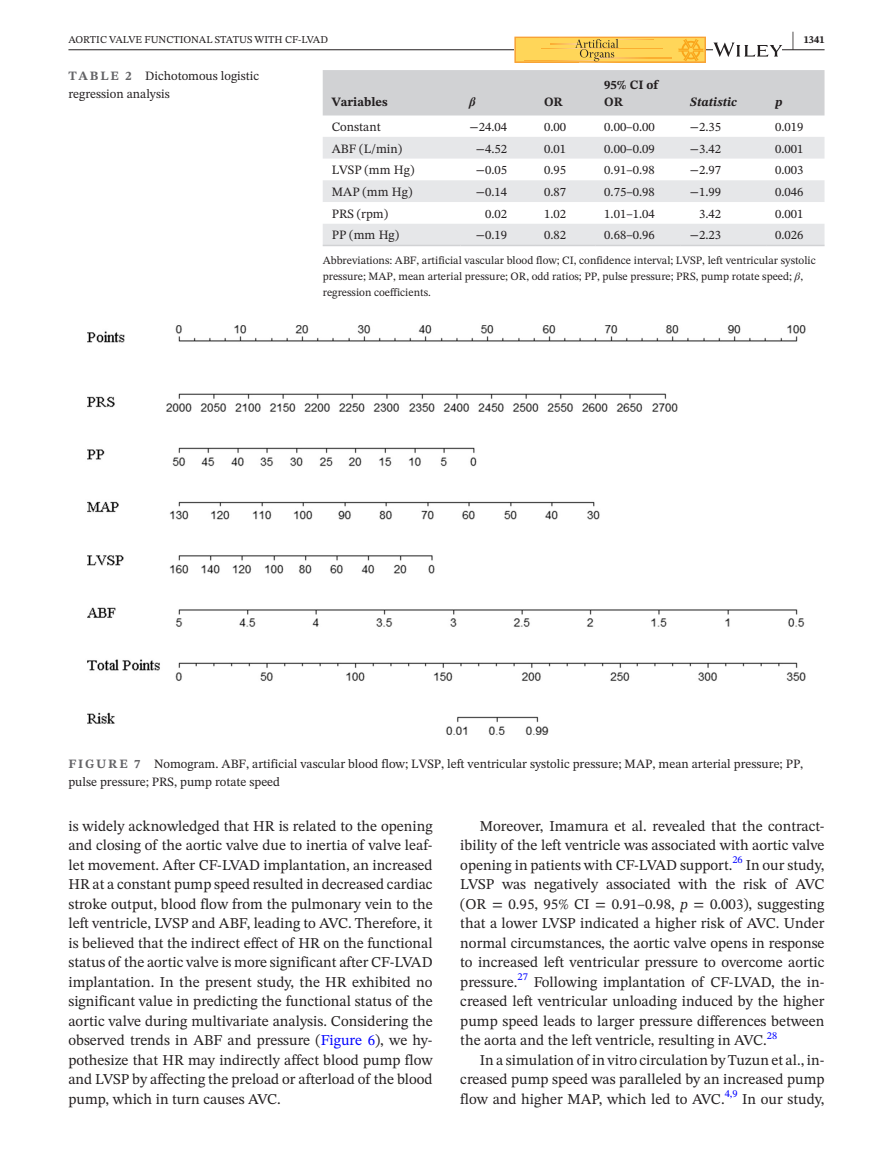
<style>
.page{position:relative;width:893px;height:1174px;background:#fff}
.page>*{position:absolute;margin:0;border:0;box-sizing:border-box;transform-origin:0 0}
.t1{font:700 21px "STIX Two Text";color:#231f20;scale:.42 1}
.t2{font:15px/19.5px "STIX Two Text";color:#231f20;text-align:justify}
.t3{font:12.75px/18px "STIX Two Text";color:#231f20}
.t4{font:700 12.75px/17.2px "STIX Two Text";color:#231f20}
.t5{font:italic 700 12.75px "STIX Two Text";color:#231f20}
.t6{font:italic 700 12.75px "STIX";color:#231f20}
.t7{font:11.25px/15.8px "STIX Two Text";color:#231f20}
.t8{font:10.5px "STIX Two Text";color:#231f20}
.t9{font:10.5px "STIX Two Text";color:#00f}
.t10{font:700 10.5px "STIX Two Text";color:#231f20}
.s1{font-weight:700;color:#636366}
.s2{font-family:"STIX";font-style:italic}
.s3{color:#00f}
.s4{font-style:italic}
</style>
<div class="page">
<hr style="left:68px;top:49px;width:756px;height:1px;background:#231f20">
<div style="left:514px;top:37px;width:192px;height:26px;border:1px solid #f8a034"></div>
<svg style="left:579px;top:62px;width:92px;height:1px"></svg>
<svg style="left:515px;top:37px;width:190px;height:25px;background:#f6c750"></svg>
<svg style="left:713px;top:43px;width:69px;height:14px"></svg>
<div style="left:323px;top:70px;width:501px;height:45px;background:#d1d2d4"></div>
<svg style="left:323px;top:137px;width:501px;height:108px;fill:#e6e7e9"></svg>
<hr style="left:323px;top:245px;width:138px;height:1px;background:#d1d2d4">
<hr style="left:461px;top:245px;width:74px;height:1px;background:#d1d2d4">
<hr style="left:535px;top:245px;width:60px;height:1px;background:#d1d2d4">
<hr style="left:595px;top:245px;width:86px;height:1px;background:#d1d2d4">
<hr style="left:681px;top:245px;width:85px;height:1px;background:#d1d2d4">
<hr style="left:766px;top:245px;width:58px;height:1px;background:#d1d2d4">
<img style="left:87px;top:325px;width:719px;height:410px">
<h1 class="t1" style="left:792px;top:24px;width:8px">|</h1>
<p class="t8" style="left:68px;top:32px;width:261px">AORTIC VALVE FUNCTIONAL STATUS WITH CF-LVAD</p>
<p class="t10" style="left:804px;top:32px;width:22px">1341</p>
<p class="t3" style="left:68px;top:66px;width:192px"><span class="s1">TABLE 2</span> Dichotomous logistic regression analysis</p>
<p class="t4" style="left:332px;top:94px;width:58px">Variables</p>
<p class="t6" style="left:470px;top:93px;width:8px">β</p>
<p class="t4" style="left:544px;top:94px;width:20px">OR</p>
<p class="t4" style="left:604px;top:76px;width:55px">95% CI of<br>OR</p>
<p class="t5" style="left:690px;top:93px;width:49px">Statistic</p>
<p class="t5" style="left:775px;top:93px;width:9px">p</p>
<p class="t3" style="left:332px;top:118px;width:50px">Constant</p>
<p class="t3" style="left:470px;top:118px;width:39px">−24.04</p>
<p class="t3" style="left:544px;top:118px;width:24px">0.00</p>
<p class="t3" style="left:604px;top:118px;width:52px">0.00–0.00</p>
<p class="t3" style="left:690px;top:118px;width:33px">−2.35</p>
<p class="t3" style="left:775px;top:118px;width:30px">0.019</p>
<p class="t3" style="left:332px;top:139px;width:72px">ABF (L/min)</p>
<p class="t3" style="left:476px;top:139px;width:33px">−4.52</p>
<p class="t3" style="left:544px;top:139px;width:24px">0.01</p>
<p class="t3" style="left:604px;top:139px;width:52px">0.00–0.09</p>
<p class="t3" style="left:690px;top:139px;width:33px">−3.42</p>
<p class="t3" style="left:775px;top:139px;width:30px">0.001</p>
<p class="t3" style="left:332px;top:161px;width:84px">LVSP (mm Hg)</p>
<p class="t3" style="left:476px;top:161px;width:33px">−0.05</p>
<p class="t3" style="left:544px;top:161px;width:24px">0.95</p>
<p class="t3" style="left:604px;top:161px;width:52px">0.91–0.98</p>
<p class="t3" style="left:690px;top:161px;width:33px">−2.97</p>
<p class="t3" style="left:775px;top:161px;width:30px">0.003</p>
<p class="t3" style="left:332px;top:183px;width:82px">MAP (mm Hg)</p>
<p class="t3" style="left:476px;top:183px;width:33px">−0.14</p>
<p class="t3" style="left:544px;top:183px;width:24px">0.87</p>
<p class="t3" style="left:604px;top:183px;width:52px">0.75–0.98</p>
<p class="t3" style="left:690px;top:183px;width:33px">−1.99</p>
<p class="t3" style="left:775px;top:183px;width:30px">0.046</p>
<p class="t3" style="left:332px;top:204px;width:58px">PRS (rpm)</p>
<p class="t3" style="left:485px;top:204px;width:24px">0.02</p>
<p class="t3" style="left:544px;top:204px;width:24px">1.02</p>
<p class="t3" style="left:604px;top:204px;width:52px">1.01–1.04</p>
<p class="t3" style="left:699px;top:204px;width:24px">3.42</p>
<p class="t3" style="left:775px;top:204px;width:30px">0.001</p>
<p class="t3" style="left:332px;top:226px;width:69px">PP (mm Hg)</p>
<p class="t3" style="left:476px;top:226px;width:33px">−0.19</p>
<p class="t3" style="left:544px;top:226px;width:24px">0.82</p>
<p class="t3" style="left:604px;top:226px;width:52px">0.68–0.96</p>
<p class="t3" style="left:690px;top:226px;width:33px">−2.23</p>
<p class="t3" style="left:775px;top:226px;width:30px">0.026</p>
<p class="t7" style="left:323px;top:252px;width:495px">Abbreviations: ABF, artificial vascular blood flow; CI, confidence interval; LVSP, left ventricular systolic pressure; MAP, mean arterial pressure; OR, odd ratios; PP, pulse pressure; PRS, pump rotate speed; <span class="s2">β</span>, regression coefficients.</p>
<p class="t3" style="left:68px;top:755px;width:736px"><span class="s1">FIGURE 7</span> Nomogram. ABF, artificial vascular blood flow; LVSP, left ventricular systolic pressure; MAP, mean arterial pressure; PP, pulse pressure; PRS, pump rotate speed</p>
<p class="t2" style="left:68px;top:816px;width:366px">is widely acknowledged that HR is related to the opening and closing of the aortic valve due to inertia of valve leaf&shy;let movement. After CF-LVAD implantation, an increased HR at a constant pump speed resulted in decreased cardiac stroke output, blood flow from the pulmonary vein to the left ventricle, LVSP and ABF, leading to AVC. Therefore, it is believed that the indirect effect of HR on the functional status of the aortic valve is more significant after CF-LVAD implantation. In the present study, the HR exhibited no significant value in predicting the functional status of the aortic valve during multivariate analysis. Considering the observed trends in ABF and pressure (<span class="s3">Figure 6</span>), we hy&shy;pothesize that HR may indirectly affect blood pump flow and LVSP by affecting the preload or afterload of the blood pump, which in turn causes AVC.</p>
<p class="t2" style="left:460px;top:816px;width:366px;text-indent:20px">Moreover, Imamura et al. revealed that the contract&shy;ibility of the left ventricle was associated with aortic valve opening in patients with CF-LVAD support.</p>
<p class="t9" style="left:732px;top:852px;width:12px">26</p>
<p class="t2" style="left:460px;top:855px;width:366px;text-indent:285px">In our study, LVSP was negatively associated with the risk of AVC (OR = 0.95, 95% CI = 0.91–0.98, <span class="s4">p</span> = 0.003), suggesting that a lower LVSP indicated a higher risk of AVC. Under normal circumstances, the aortic valve opens in response to increased left ventricular pressure to overcome aortic pressure.</p>
<p class="t9" style="left:517px;top:969px;width:12px">27</p>
<p class="t2" style="left:460px;top:972px;width:366px;text-indent:73px">Following implantation of CF-LVAD, the in&shy;creased left ventricular unloading induced by the higher pump speed leads to larger pressure differences between the aorta and the left ventricle, resulting in AVC.</p>
<p class="t9" style="left:767px;top:1027px;width:12px">28</p>
<p class="t2" style="left:460px;top:1050px;width:366px;text-indent:20px">In a simulation of in vitro circulation by Tuzun et al., in&shy;creased pump speed was paralleled by an increased pump flow and higher MAP, which led to AVC.</p>
<p class="t9" style="left:725px;top:1086px;width:14px">4,9</p>
<p class="t2" style="left:742px;top:1089px;width:84px">In our study,</p>
</div>
